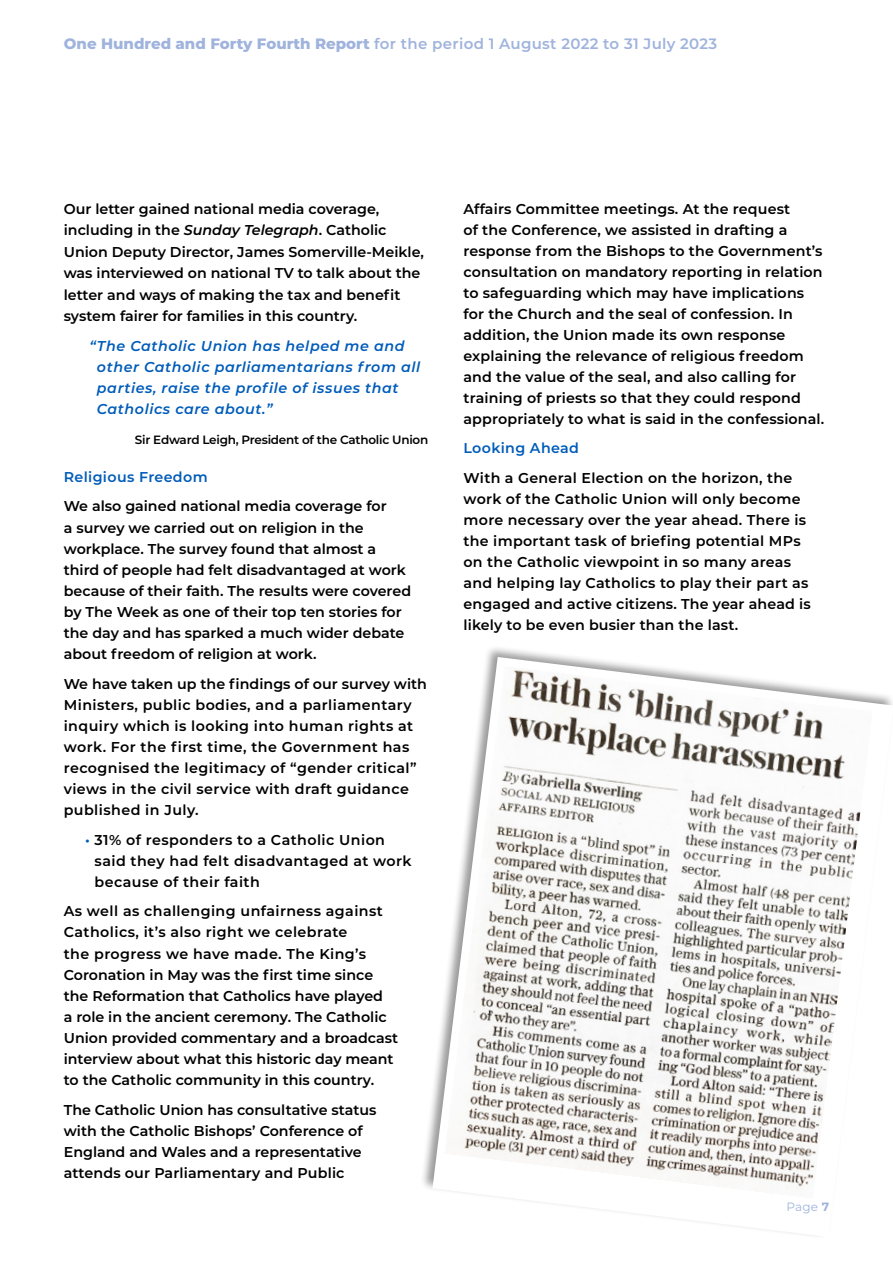
<style>
.page{position:relative;width:893px;height:1263px;background:#fff}
.page>*{position:absolute;margin:0;border:0;box-sizing:border-box;transform-origin:0 0}
.t1{font:600 15px "Montserrat";letter-spacing:.02em;color:#9fb3dd}
.t2{font:600 14.25px/21.1px "Montserrat";letter-spacing:.01em;color:#000}
.t3{font:600 14.25px/21.1px "Montserrat";letter-spacing:.03em;color:#000}
.t4{font:italic 600 14.25px/21.1px "Montserrat";letter-spacing:.04em;color:#005cb9}
.t5{font:600 14.25px "Montserrat";letter-spacing:.025em;color:#005cb9}
.t6{font:600 12px "Montserrat";letter-spacing:-.02em;color:#000}
.t7{font:12px "Montserrat";color:#9fb3dd}
.s1{font-weight:800}
.s2{font-style:italic}
.s3{color:#005cb9}
.s4{font-weight:700}
</style>
<div class="page">
<div style="left:420px;top:644px;width:473px;height:595px;background:#000;opacity:.4"></div>
<svg style="left:432px;top:657px;width:461px;height:580px"></svg>
<img style="left:445px;top:666px;width:428px;height:533px">
<p class="t1" style="left:64px;top:33px;width:655px"><span class="s1">One Hundred and Forty Fourth Report</span> for the period 1 August 2022 to 31 July 2023</p>
<p class="t2" style="left:64px;top:197px;width:362px;line-height:21.6px">Our letter gained national media coverage, including in the <span class="s2">Sunday Telegraph</span>. Catholic Union Deputy Director, James Somerville-Meikle, was interviewed on national TV to talk about the letter and ways of making the tax and benefit system fairer for families in this country.</p>
<p class="t4" style="left:97px;top:335px;width:325px;text-indent:-7px">“The Catholic Union has helped me and other Catholic parliamentarians from all parties, raise the profile of issues that Catholics care about.”</p>
<p class="t6" style="left:135px;top:431px;width:295px">Sir Edward Leigh, President of the Catholic Union</p>
<p class="t5" style="left:64px;top:467px;width:145px">Religious Freedom</p>
<p class="t2" style="left:64px;top:495px;width:349px">We also gained national media coverage for<br>a survey we carried out on religion in the workplace. The survey found that almost a third of people had felt disadvantaged at work because of their faith. The results were covered by The Week as one of their top ten stories for the day and has sparked a much wider debate about freedom of religion at work.</p>
<p class="t3" style="left:64px;top:672px;width:365px">We have taken up the findings of our survey with Ministers, public bodies, and a parliamentary inquiry which is looking into human rights at work. For the first time, the Government has recognised the legitimacy of “gender critical” views in the civil service with draft guidance published in July.</p>
<p class="t3" style="left:95px;top:828px;width:319px;text-indent:-10px"><span class="s3">•</span> 31% of responders to a Catholic Union said they had felt disadvantaged at work because of their faith</p>
<p class="t2" style="left:64px;top:900px;width:336px">As well as challenging unfairness against Catholics, it’s also right we celebrate<br>the progress we have made. The King’s Coronation in May was the first time since the Reformation that Catholics have played<br>a role in the ancient ceremony. The Catholic Union provided commentary and a broadcast interview about what this historic day meant to the Catholic community in this country.</p>
<p class="t2" style="left:64px;top:1098px;width:314px">The Catholic Union has consultative status with the Catholic Bishops’ Conference of England and Wales and a representative attends our Parliamentary and Public</p>
<p class="t2" style="left:463px;top:197px;width:362px">Affairs Committee meetings. At the request<br>of the Conference, we assisted in drafting a response from the Bishops to the Government’s consultation on mandatory reporting in relation to safeguarding which may have implications for the Church and the seal of confession. In addition, the Union made its own response explaining the relevance of religious freedom and the value of the seal, and also calling for training of priests so that they could respond appropriately to what is said in the confessional.</p>
<p class="t5" style="left:463px;top:438px;width:117px">Looking Ahead</p>
<p class="t2" style="left:463px;top:466px;width:349px">With a General Election on the horizon, the work of the Catholic Union will only become more necessary over the year ahead. There is the important task of briefing potential MPs on the Catholic viewpoint in so many areas and helping lay Catholics to play their part as engaged and active citizens. The year ahead is likely to be even busier than the last.</p>
<p class="t7" style="left:786px;top:1198px;width:44px">Page <span class="s4">7</span></p>
</div>
